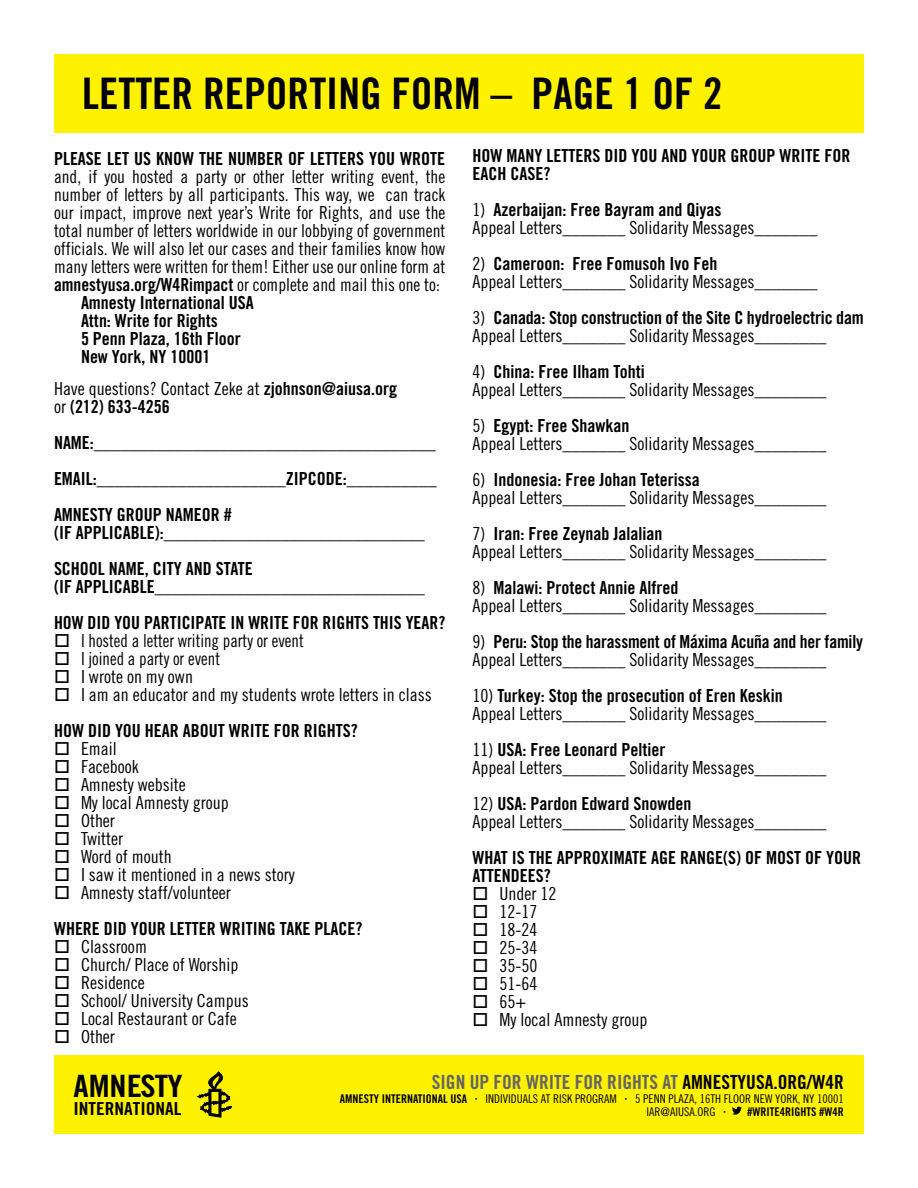
<style>
.page{position:relative;width:918px;height:1188px;background:#fff}
.page>*{position:absolute;margin:0;border:0;box-sizing:border-box;transform-origin:0 0}
.t1{font:43.5px "Trade Gothic Bold Cond Twenty";color:#000}
.t2{font:30.75px "Trade Gothic Bold Cond Twenty";letter-spacing:-.01em;color:#000;scale:1.11 1}
.t3{font:19.5px "Trade Gothic Bold Cond Twenty";color:#636466}
.t4{font:18px/18px "Trade Gothic Cond Eighteen";color:#000;text-align:justify}
.t5{font:18px/18px "Trade Gothic Bold Cond Twenty";color:#000}
.t6{font:18px "Trade Gothic Cond Eighteen";color:#000;scale:.94 1}
.t7{font:18px "Trade Gothic Bold Cond Twenty";color:#000;scale:1.08 1}
.t8{font:12px/13.8px "Trade Gothic Cond Eighteen";color:#000}
.t9{font:12px "Trade Gothic Bold Cond Twenty";color:#000}
.s1{font-family:"Trade Gothic Bold Cond Twenty"}
.s2{font-family:"Trade Gothic Cond Eighteen"}
.s3{color:#000}
</style>
<div class="page">
<div style="left:54px;top:1055px;width:810px;height:79px;background:#fff200"></div>
<svg style="left:197px;top:1072px;width:35px;height:45px"></svg>
<svg style="left:732px;top:1107px;width:10px;height:8px"></svg>
<div style="left:54px;top:54px;width:810px;height:79px;background:#fff200"></div>
<h1 class="t1" style="left:82px;top:67px;width:642px">LETTER REPORTING FORM – PAGE 1 OF 2</h1>
<p class="t5" style="left:54px;top:150px;width:393px">PLEASE LET US KNOW THE NUMBER OF LETTERS YOU WROTE</p>
<p class="t4" style="left:54px;top:168px;width:393px">and, if you hosted a party or other letter writing event, the number of letters by all participants. This way, we can track our impact, improve next year’s Write for Rights, and use the total number of letters worldwide in our lobbying of government officials. We will also let our cases and their families know how many letters were written for them! Either use our online form at <span class="s1">amnestyusa.org/W4Rimpact</span> or complete and mail this one to:</p>
<p class="t5" style="left:81px;top:294px;width:174px">Amnesty International USA<br>Attn: Write for Rights<br>5 Penn Plaza, 16th Floor<br>New York, NY 10001</p>
<p class="t4" style="left:54px;top:379px;width:345px">Have questions? Contact Zeke at <span class="s1">zjohnson@aiusa.org</span></p>
<p class="t5" style="left:54px;top:388px;width:384px;line-height:36px"><span class="s2">or</span> (212) 633-4256<br>NAME:______________________________________ EMAIL:_____________________ZIPCODE:__________ AMNESTY GROUP NAMEOR #</p>
<p class="t5" style="left:54px;top:514px;width:372px;line-height:36px">(IF APPLICABLE):_____________________________<br>SCHOOL NAME, CITY AND STATE</p>
<p class="t5" style="left:54px;top:568px;width:393px;line-height:36px">(IF APPLICABLE______________________________<br>HOW DID YOU PARTICIPATE IN WRITE FOR RIGHTS THIS YEAR?</p>
<p class="t6" style="left:54px;top:630px;width:267px">□ I hosted a letter writing party or event</p>
<p class="t6" style="left:54px;top:648px;width:178px">□ I joined a party or event</p>
<p class="t4" style="left:54px;top:667px;width:140px">□ I wrote on my own</p>
<p class="t4" style="left:54px;top:685px;width:379px">□ I am an educator and my students wrote letters in class</p>
<p class="t5" style="left:54px;top:721px;width:305px">HOW DID YOU HEAR ABOUT WRITE FOR RIGHTS?</p>
<p class="t4" style="left:54px;top:739px;width:64px">□ Email</p>
<p class="t4" style="left:54px;top:757px;width:86px">□ Facebook</p>
<p class="t4" style="left:54px;top:775px;width:133px">□ Amnesty website</p>
<p class="t4" style="left:54px;top:793px;width:176px">□ My local Amnesty group</p>
<p class="t4" style="left:54px;top:811px;width:63px">□ Other</p>
<p class="t4" style="left:54px;top:829px;width:71px">□ Twitter</p>
<p class="t4" style="left:54px;top:847px;width:119px">□ Word of mouth</p>
<p class="t4" style="left:54px;top:865px;width:242px">□ I saw it mentioned in a news story</p>
<p class="t4" style="left:54px;top:883px;width:178px">□ Amnesty staff/volunteer</p>
<p class="t5" style="left:54px;top:919px;width:310px">WHERE DID YOUR LETTER WRITING TAKE PLACE?</p>
<p class="t4" style="left:54px;top:937px;width:95px">□ Classroom</p>
<p class="t4" style="left:54px;top:955px;width:186px">□ Church/ Place of Worship</p>
<p class="t4" style="left:54px;top:973px;width:92px">□ Residence</p>
<p class="t4" style="left:54px;top:991px;width:196px">□ School/ University Campus</p>
<p class="t4" style="left:54px;top:1009px;width:184px">□ Local Restaurant or Cafe</p>
<p class="t4" style="left:54px;top:1027px;width:63px">□ Other</p>
<p class="t5" style="left:473px;top:147px;width:379px">HOW MANY LETTERS DID YOU AND YOUR GROUP WRITE FOR<br>EACH CASE?</p>
<p class="t5" style="left:473px;top:201px;width:250px"><span class="s2">1)</span> Azerbaijan: Free Bayram and Qiyas</p>
<p class="t4" style="left:473px;top:219px;width:346px">Appeal Letters_______ Solidarity Messages_______</p>
<p class="t5" style="left:473px;top:255px;width:246px"><span class="s2">2)</span> Cameroon: Free Fomusoh Ivo Feh</p>
<p class="t4" style="left:473px;top:273px;width:346px">Appeal Letters_______ Solidarity Messages_______</p>
<p class="t5" style="left:473px;top:309px;width:393px"><span class="s2">3)</span> Canada: Stop construction of the Site C hydroelectric dam</p>
<p class="t4" style="left:473px;top:327px;width:355px">Appeal Letters_______ Solidarity Messages________</p>
<p class="t5" style="left:473px;top:363px;width:174px"><span class="s2">4)</span> China: Free Ilham Tohti</p>
<p class="t4" style="left:473px;top:381px;width:355px">Appeal Letters_______ Solidarity Messages________</p>
<p class="t5" style="left:473px;top:417px;width:158px"><span class="s2">5)</span> Egypt: Free Shawkan</p>
<p class="t4" style="left:473px;top:435px;width:355px">Appeal Letters_______ Solidarity Messages________</p>
<p class="t5" style="left:473px;top:471px;width:229px"><span class="s2">6)</span> Indonesia: Free Johan Teterissa</p>
<p class="t4" style="left:473px;top:489px;width:355px">Appeal Letters_______ Solidarity Messages________</p>
<p class="t5" style="left:473px;top:525px;width:191px"><span class="s2">7)</span> Iran: Free Zeynab Jalalian</p>
<p class="t4" style="left:473px;top:543px;width:355px">Appeal Letters_______ Solidarity Messages________</p>
<p class="t5" style="left:473px;top:579px;width:207px"><span class="s2">8)</span> Malawi: Protect Annie Alfred</p>
<p class="t4" style="left:473px;top:597px;width:355px">Appeal Letters_______ Solidarity Messages________</p>
<p class="t5" style="left:473px;top:633px;width:392px"><span class="s2">9)</span> Peru: Stop the harassment of Máxima Acuña and her family</p>
<p class="t4" style="left:473px;top:651px;width:355px">Appeal Letters_______ Solidarity Messages________</p>
<p class="t5" style="left:473px;top:687px;width:312px"><span class="s2">10)</span> Turkey: Stop the prosecution of Eren Keskin</p>
<p class="t4" style="left:473px;top:705px;width:355px">Appeal Letters_______ Solidarity Messages________</p>
<p class="t5" style="left:473px;top:741px;width:194px"><span class="s2">11)</span> USA: Free Leonard Peltier</p>
<p class="t4" style="left:473px;top:759px;width:355px">Appeal Letters_______ Solidarity Messages________</p>
<p class="t5" style="left:473px;top:795px;width:220px"><span class="s2">12)</span> USA: Pardon Edward Snowden</p>
<p class="t4" style="left:473px;top:813px;width:355px">Appeal Letters_______ Solidarity Messages________</p>
<p class="t5" style="left:473px;top:849px;width:390px">WHAT IS THE APPROXIMATE AGE RANGE(S) OF MOST OF YOUR<br>ATTENDEES?</p>
<p class="t4" style="left:473px;top:885px;width:85px">□ Under 12</p>
<p class="t4" style="left:473px;top:903px;width:66px">□ 12-17</p>
<p class="t4" style="left:473px;top:921px;width:66px">□ 18-24</p>
<p class="t4" style="left:473px;top:939px;width:66px">□ 25-34</p>
<p class="t4" style="left:473px;top:957px;width:66px">□ 35-50</p>
<p class="t4" style="left:473px;top:975px;width:66px">□ 51-64</p>
<p class="t4" style="left:473px;top:993px;width:55px">□ 65+</p>
<p class="t4" style="left:473px;top:1011px;width:176px">□ My local Amnesty group</p>
<h2 class="t2" style="left:74px;top:1068px;width:100px">AMNESTY</h2>
<p class="t7" style="left:74px;top:1098px;width:101px">INTERNATIONAL</p>
<p class="t3" style="left:432px;top:1070px;width:413px">SIGN UP FOR WRITE FOR RIGHTS AT <span class="s3">AMNESTYUSA.ORG/W4R</span></p>
<p class="t9" style="left:340px;top:1091px;width:129px">AMNESTY INTERNATIONAL USA</p>
<p class="t8" style="left:475px;top:1091px;width:143px">● INDIVIDUALS AT RISK PROGRAM</p>
<p class="t8" style="left:647px;top:1091px;width:199px;text-indent:-22px">● 5 PENN PLAZA, 16TH FLOOR NEW YORK, NY 10001<br>IAR@AIUSA.ORG</p>
<p class="t9" style="left:724px;top:1105px;width:122px">● #WRITE4RIGHTS #W4R</p>
</div>
